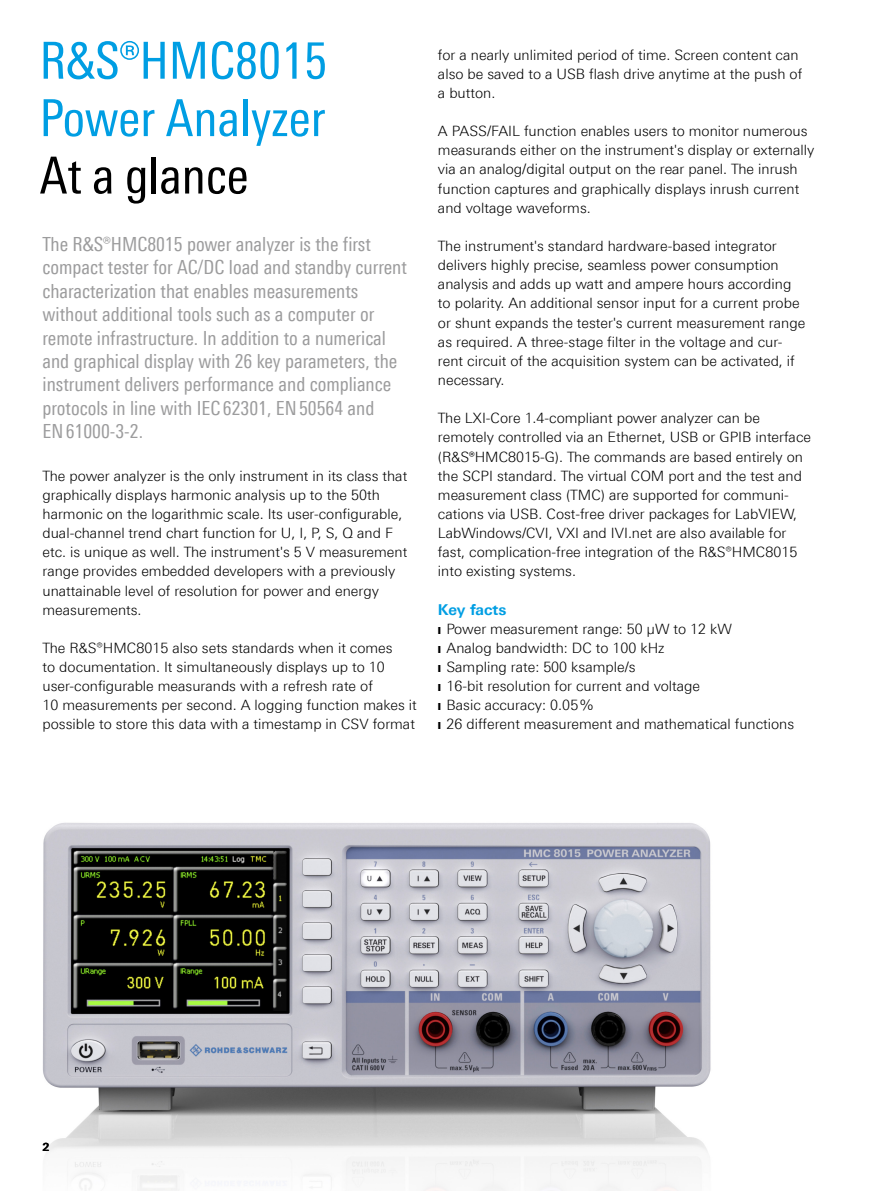
<style>
.page{position:relative;width:893px;height:1191px;background:#fff}
.page>*{position:absolute;margin:0;border:0;box-sizing:border-box;transform-origin:0 0}
.Seiten_Headline_34Pt{font:51px/57.4px "Linotype Univers 420 Cn";color:#009ee3}
.Seiten_Headline_34Pt-2{font:51px "Linotype Univers 420 Cn";color:#000}
.Leitartikel{font:19.5px/23.4px "Linotype Univers 420 Cn";color:#9c9c9d}
.Absatzfett_cyan{font:700 15px "Linotype Univers 630";letter-spacing:-.005em;color:#009ee3}
.Haupttext{font:300 14.25px/19.2px "Linotype Univers 330";color:#000}
.t1{font:700 11.25px "Linotype Univers 630";color:#000}
.s1{font-family:"Linotype Univers 420 Cn";font-weight:400}
</style>
<div class="page">
<img style="left:43px;top:822px;width:668px;height:369px">
<p class="Seiten_Headline_34Pt" style="left:40px;top:32px;width:289px">R&amp;S®HMC8015<br>Power Analyzer</p>
<p class="Seiten_Headline_34Pt-2" style="left:40px;top:146px;width:211px">At a glance</p>
<p class="Leitartikel" style="left:43px;top:232px;width:366px">The R&amp;S®HMC8015 power analyzer is the first compact tester for AC/DC load and standby current characterization that enables measurements without additional tools such as a computer or remote infrastructure. In addition to a numerical and graphical display with 26 key parameters, the instrument delivers performance and compliance protocols in line with IEC62301, EN50564 and EN61000-3-2.</p>
<p class="Haupttext" style="left:43px;top:466px;width:366px">The power analyzer is the only instrument in its class that graphically displays harmonic analysis up to the 50th harmonic on the logarithmic scale. Its user‑configurable, dual‑channel trend chart function for U, I, P, S, Q and F etc. is unique as well. The instrument's 5 V measurement range provides embedded developers with a previously unattainable level of resolution for power and energy measurements.</p>
<p class="Haupttext" style="left:43px;top:638px;width:376px">The R&amp;S®HMC8015 also sets standards when it comes<br>to documentation. It simultaneously displays up to 10 user‑configurable measurands with a refresh rate of<br>10 measurements per second. A logging function makes it possible to store this data with a timestamp in CSV format</p>
<p class="Haupttext" style="left:438px;top:45px;width:366px">for a nearly unlimited period of time. Screen content can also be saved to a USB flash drive anytime at the push of a button.</p>
<p class="Haupttext" style="left:438px;top:121px;width:378px">A PASS/FAIL function enables users to monitor numerous measurands either on the instrument's display or externally via an analog/digital output on the rear panel. The inrush function captures and graphically displays inrush current and voltage waveforms.</p>
<p class="Haupttext" style="left:438px;top:236px;width:369px">The instrument's standard hardware‑based integrator delivers highly precise, seamless power consumption analysis and adds up watt and ampere hours according to polarity. An additional sensor input for a current probe or shunt expands the tester's current measurement range as required. A three-stage filter in the voltage and cur‑ rent circuit of the acquisition system can be activated, if necessary.</p>
<p class="Haupttext" style="left:438px;top:408px;width:375px">The LXI-Core 1.4‑compliant power analyzer can be remotely controlled via an Ethernet, USB or GPIB interface (R&amp;S<span class="s1">®</span>HMC8015-G). The commands are based entirely on the SCPI standard. The virtual COM port and the test and measurement class (TMC) are supported for communi‑ cations via USB. Cost‑free driver packages for LabVIEW, LabWindows/CVI, VXI and IVI.net are also available for fast, complication‑free integration of the R&amp;S®HMC8015 into existing systems.</p>
<p class="Absatzfett_cyan" style="left:438px;top:600px;width:70px">Key facts</p>
<p class="Haupttext" style="left:438px;top:619px;width:296px">❙ Power measurement range: 50 µW to 12 kW</p>
<p class="Haupttext" style="left:438px;top:638px;width:228px">❙ Analog bandwidth: DC to 100 kHz</p>
<p class="Haupttext" style="left:438px;top:657px;width:199px">❙ Sampling rate: 500 ksample/s</p>
<p class="Haupttext" style="left:438px;top:676px;width:264px">❙ 16‑bit resolution for current and voltage</p>
<p class="Haupttext" style="left:438px;top:695px;width:157px">❙ Basic accuracy: 0.05%</p>
<p class="Haupttext" style="left:438px;top:714px;width:358px">❙ 26 different measurement and mathematical functions</p>
<p class="t1" style="left:43px;top:1139px;width:9px">2</p>
</div>
